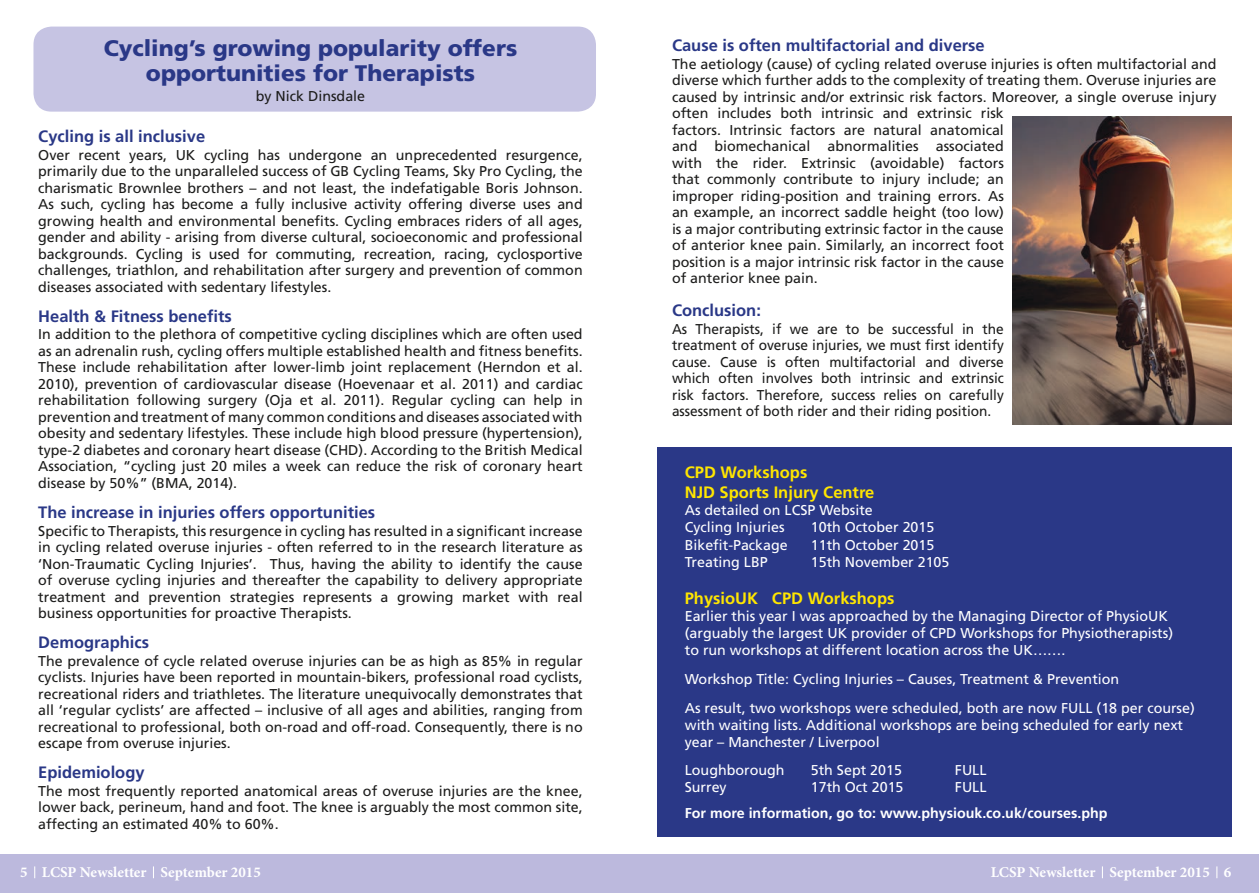
<style>
.page{position:relative;width:1259px;height:893px;background:#fff}
.page>*{position:absolute;margin:0;border:0;box-sizing:border-box;transform-origin:0 0}
.t1{font:900 22.5px/25.5px "Frutiger";color:#2a3887;text-align:center}
.t2{font:700 16.5px "Frutiger";color:#2a3887}
.t3{font:700 16.5px/19.8px "Frutiger";color:#ffe600}
.t4{font:700 15px "Minion Pro";letter-spacing:-.005em;color:#fff}
.t5{font:14.25px/16.5px "Frutiger";color:#1c1c1b;text-align:justify}
.t6{font:14.25px/17.1px "Frutiger";color:#fff}
.t7{font:14.25px/16.5px "Frutiger";color:#1c1c1b;text-align:justify;scale:.96 1}
.t8{font:700 14.25px "Frutiger";color:#fff}
</style>
<div class="page">
<div style="left:33px;top:27px;width:563px;height:85px;background:#c6c4e3;border-radius:18px"></div>
<div style="left:657px;top:448px;width:574px;height:389px;background:#2a3887"></div>
<div style="left:0;top:854px;width:1259px;height:39px;background:#bcb9dd"></div>
<svg style="left:34px;top:866px;width:1px;height:12px"></svg>
<svg style="left:153px;top:866px;width:1px;height:12px"></svg>
<svg style="left:1102px;top:866px;width:1px;height:12px"></svg>
<svg style="left:1216px;top:866px;width:1px;height:12px"></svg>
<img style="left:1012px;top:116px;width:219px;height:308px">
<h1 class="t1" style="left:104px;top:35px;width:415px">Cycling’s growing popularity offers opportunities for Therapists</h1>
<p class="t5" style="left:256px;top:87px;width:111px">by Nick Dinsdale</p>
<p class="t2" style="left:38px;top:127px;width:168px">Cycling is all inclusive</p>
<p class="t5" style="left:38px;top:147px;width:546px">Over recent years, UK cycling has undergone an unprecedented resurgence, primarily due to the unparalleled success of GB Cycling Teams, Sky Pro Cycling, the charismatic Brownlee brothers – and not least, the indefatigable Boris Johnson.<br>As such, cycling has become a fully inclusive activity offering diverse uses and growing health and environmental benefits. Cycling embraces riders of all ages, gender and ability - arising from diverse cultural, socioeconomic and professional backgrounds. Cycling is used for commuting, recreation, racing, cyclosportive challenges, triathlon, and rehabilitation after surgery and prevention of common diseases associated with sedentary lifestyles.</p>
<p class="t2" style="left:38px;top:306px;width:195px">Health &amp; Fitness benefits</p>
<p class="t5" style="left:38px;top:326px;width:546px">In addition to the plethora of competitive cycling disciplines which are often used as an adrenalin rush, cycling offers multiple established health and fitness benefits.<br>These include rehabilitation after lower-limb joint replacement (Herndon et al.<br>2010), prevention of cardiovascular disease (Hoevenaar et al. 2011) and cardiac rehabilitation following surgery (Oja et al. 2011). Regular cycling can help in prevention and treatment of many common conditions and diseases associated with obesity and sedentary lifestyles. These include high blood pressure (hypertension), type-2 diabetes and coronary heart disease (CHD). According to the British Medical Association, “cycling just 20 miles a week can reduce the risk of coronary heart disease by 50%” (BMA, 2014).</p>
<p class="t2" style="left:38px;top:502px;width:338px">The increase in injuries offers opportunities</p>
<p class="t5" style="left:38px;top:522px;width:546px">Specific to Therapists, this resurgence in cycling has resulted in a significant increase in cycling related overuse injuries - often referred to in the research literature as ‘Non-Traumatic Cycling Injuries’. Thus, having the ability to identify the cause of overuse cycling injuries and thereafter the capability to delivery appropriate treatment and prevention strategies represents a growing market with real business opportunities for proactive Therapists.</p>
<p class="t2" style="left:38px;top:633px;width:112px">Demographics</p>
<p class="t5" style="left:38px;top:652px;width:546px">The prevalence of cycle related overuse injuries can be as high as 85% in regular cyclists. Injuries have been reported in mountain-bikers, professional road cyclists, recreational riders and triathletes. The literature unequivocally demonstrates that all ‘regular cyclists’ are affected – inclusive of all ages and abilities, ranging from recreational to professional, both on-road and off-road. Consequently, there is no escape from overuse injuries.</p>
<p class="t2" style="left:38px;top:763px;width:108px">Epidemiology</p>
<p class="t5" style="left:38px;top:782px;width:546px">The most frequently reported anatomical areas of overuse injuries are the knee, lower back, perineum, hand and foot. The knee is arguably the most common site, affecting an estimated 40% to 60%.</p>
<p class="t2" style="left:672px;top:36px;width:314px">Cause is often multifactorial and diverse</p>
<p class="t5" style="left:672px;top:55px;width:546px;text-align:left">The aetiology (cause) of cycling related overuse injuries is often multifactorial and diverse which further adds to the complexity of treating them. Overuse injuries are caused by intrinsic and/or extrinsic risk factors. Moreover, a single overuse injury often includes both intrinsic and extrinsic risk<br>factors. Intrinsic factors are natural anatomical<br>and biomechanical abnormalities associated<br>with the rider. Extrinsic (avoidable) factors<br>that commonly contribute to injury include; an<br>improper riding-position and training errors. As<br>an example, an incorrect saddle height (too low)<br>is a major contributing extrinsic factor in the cause<br>of anterior knee pain. Similarly, an incorrect foot<br>position is a major intrinsic risk factor in the cause<br>of anterior knee pain.</p>
<p class="t2" style="left:672px;top:301px;width:90px">Conclusion:</p>
<p class="t7" style="left:672px;top:320px;width:347px">As Therapists, if we are to be successful in the treatment of overuse injuries, we must first identify cause. Cause is often multifactorial and diverse which often involves both intrinsic and extrinsic risk factors. Therefore, success relies on carefully assessment of both rider and their riding position.</p>
<p class="t3" style="left:685px;top:463px;width:191px">CPD Workshops<br>NJD Sports Injury Centre</p>
<p class="t6" style="left:685px;top:502px;width:190px">As detailed on LCSP Website<br>Cycling Injuries</p>
<p class="t6" style="left:811px;top:519px;width:125px">10th October 2015</p>
<p class="t6" style="left:685px;top:536px;width:104px">Bikefit-Package</p>
<p class="t6" style="left:811px;top:536px;width:125px">11th October 2015</p>
<p class="t6" style="left:685px;top:553px;width:84px">Treating LBP</p>
<p class="t6" style="left:811px;top:553px;width:140px">15th November 2105</p>
<p class="t3" style="left:685px;top:588px;width:211px">PhysioUK CPD Workshops</p>
<p class="t6" style="left:685px;top:607px;width:490px">Earlier this year I was approached by the Managing Director of PhysioUK (arguably the largest UK provider of CPD Workshops for Physiotherapists) to run workshops at different location across the UK…….</p>
<p class="t6" style="left:685px;top:664px;width:511px;line-height:29.1px">Workshop Title: Cycling Injuries – Causes, Treatment &amp; Prevention<br>As result, two workshops were scheduled, both are now FULL (18 per course)</p>
<p class="t6" style="left:685px;top:716px;width:500px">with waiting lists. Additional workshops are being scheduled for early next year – Manchester / Liverpool</p>
<p class="t6" style="left:685px;top:761px;width:101px">Loughborough</p>
<p class="t6" style="left:811px;top:761px;width:93px">5th Sept 2015</p>
<p class="t6" style="left:955px;top:761px;width:33px">FULL</p>
<p class="t6" style="left:685px;top:778px;width:43px">Surrey</p>
<p class="t6" style="left:811px;top:778px;width:94px">17th Oct 2015</p>
<p class="t6" style="left:955px;top:778px;width:33px">FULL</p>
<p class="t8" style="left:685px;top:804px;width:424px">For more information, go to: www.physiouk.co.uk/courses.php</p>
<p class="t4" style="left:20px;top:861px;width:242px">5 LCSP Newsletter September 2015</p>
<p class="t4" style="left:990px;top:861px;width:242px">LCSP Newsletter September 2015 6</p>
</div>
